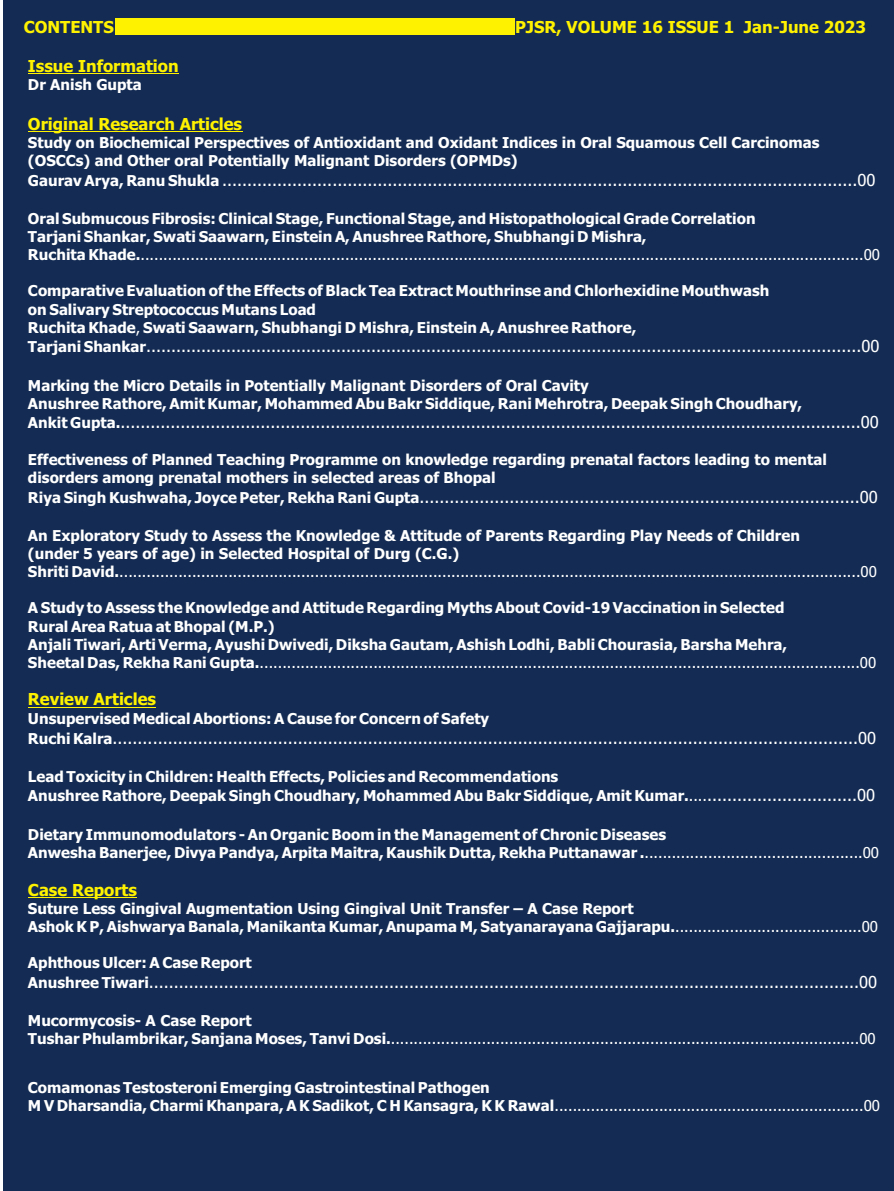
<style>
.page{position:relative;width:894px;height:1191px;background:#fff}
.page>*{position:absolute;margin:0;border:0;box-sizing:border-box;transform-origin:0 0}
.t1{font:16.5px "Tahoma";color:#fff}
.t2{font:700 16.5px "Tahoma";color:#fff200}
.t3{font:700 15px/18.1px "Tahoma";color:#fff}
.t4{font:15px/18.1px "Tahoma";color:#fff}
.s1{font-weight:700;font-size:15px}
.s2{font-weight:400}
.s3{font-weight:700}
.s4{font-weight:400;font-size:16.5px}
</style>
<div class="page">
<div style="left:3px;top:0;width:890px;height:1191px;background:#142c53"></div>
<div style="left:115px;top:19px;width:399px;height:16px;background:#fff200"></div>
<hr style="left:28px;top:73px;width:151px;height:1px;background:#fff200">
<hr style="left:28px;top:131px;width:214px;height:1px;background:#fff200">
<hr style="left:28px;top:707px;width:128px;height:1px;background:#fff200">
<hr style="left:28px;top:897px;width:109px;height:1px;background:#fff200">
<p class="t2" style="left:24px;top:20px;width:91px">CONTENTS</p>
<p class="t2" style="left:515px;top:20px;width:352px">PJSR, VOLUME 16 ISSUE 1 Jan-June 2023</p>
<p class="t2" style="left:28px;top:59px;width:152px">Issue Information</p>
<p class="t3" style="left:28px;top:77px;width:115px">Dr Anish Gupta</p>
<p class="t2" style="left:28px;top:117px;width:215px">Original Research Articles</p>
<p class="t3" style="left:28px;top:135px;width:792px">Study on Biochemical Perspectives of Antioxidant and Oxidant Indices in Oral Squamous Cell Carcinomas (OSCCs) and Other oral Potentially Malignant Disorders (OPMDs)</p>
<p class="t1" style="left:28px;top:173px;width:849px"><span class="s1">Gaurav Arya, Ranu Shukla</span> ...............................................................................................................................00</p>
<p class="t3" style="left:28px;top:211px;width:853px">Oral Submucous Fibrosis: Clinical Stage, Functional Stage, and Histopathological Grade Correlation<br>Tarjani Shankar, Swati Saawarn, Einstein A, Anushree Rathore, Shubhangi D Mishra,<br>Ruchita Khade.<span class="s2">...............................................................................................................................................................00</span></p>
<p class="t3" style="left:28px;top:283px;width:742px">Comparative Evaluation of the Effects of Black Tea Extract Mouthrinse and Chlorhexidine Mouthwash on Salivary Streptococcus Mutans Load<br>Ruchita Khade<span class="s2">,</span> Swati Saawarn, Shubhangi D Mishra, Einstein A, Anushree Rathore,</p>
<p class="t1" style="left:28px;top:340px;width:853px"><span class="s1">Tarjani Shankar</span>...............................................................................................................................................00</p>
<p class="t3" style="left:28px;top:377px;width:775px">Marking the Micro Details in Potentially Malignant Disorders of Oral Cavity<br>Anushree Rathore, Amit Kumar, Mohammed Abu Bakr Siddique, Rani Mehrotra, Deepak Singh Choudhary,</p>
<p class="t1" style="left:28px;top:416px;width:852px"><span class="s1">Ankit Gupta.</span>....................................................................................................................................................00</p>
<p class="t3" style="left:28px;top:451px;width:800px">Effectiveness of Planned Teaching Programme on knowledge regarding prenatal factors leading to mental disorders among prenatal mothers in selected areas of Bhopal</p>
<p class="t1" style="left:28px;top:490px;width:851px"><span class="s1">Riya Singh Kushwaha, Joyce Peter, Rekha Rani Gupta</span>........................................................................................00</p>
<p class="t4" style="left:28px;top:528px;width:850px"><span class="s3">An Exploratory Study to Assess the Knowledge &amp; Attitude of Parents Regarding Play Needs of Children<br>(under 5 years of age) in Selected Hospital of Durg (C.G.)<br>Shriti David.</span>...................................................................................................................................................................00</p>
<p class="t3" style="left:28px;top:600px;width:849px">A Study to Assess the Knowledge and Attitude Regarding Myths About Covid-19 Vaccination in Selected<br>Rural Area Ratua at Bhopal (M.P.)<br>Anjali Tiwari, Arti Verma, Ayushi Dwivedi, Diksha Gautam, Ashish Lodhi, Babli Chourasia, Barsha Mehra,<br>Sheetal Das, Rekha Rani Gupta.<span class="s2">....................................................................................................................................00</span></p>
<p class="t2" style="left:28px;top:693px;width:129px">Review Articles</p>
<p class="t3" style="left:28px;top:710px;width:462px">Unsupervised Medical Abortions: A Cause for Concern of Safety</p>
<p class="t1" style="left:28px;top:731px;width:849px"><span class="s1">Ruchi Kalra</span>.....................................................................................................................................................00</p>
<p class="t3" style="left:28px;top:768px;width:848px;line-height:19.6px">Lead Toxicity in Children: Health Effects, Policies and Recommendations<br>Anushree Rathore, Deepak Singh Choudhary, Mohammed Abu Bakr Siddique, Amit Kumar.<span class="s2">....</span><span class="s4">..............................00</span></p>
<p class="t3" style="left:28px;top:826px;width:852px">Dietary Immunomodulators - An Organic Boom in the Management of Chronic Diseases<br>Anwesha Banerjee, Divya Pandya, Arpita Maitra, Kaushik Dutta, Rekha Puttanawar .<span class="s2">................................................00</span></p>
<p class="t2" style="left:28px;top:883px;width:110px">Case Reports</p>
<p class="t3" style="left:28px;top:900px;width:851px">Suture Less Gingival Augmentation Using Gingival Unit Transfer – A Case Report<br>Ashok K P, Aishwarya Banala, Manikanta Kumar, Anupama M, Satyanarayana Gajjarapu.<span class="s2">.........................................00</span></p>
<p class="t3" style="left:28px;top:955px;width:225px">Aphthous Ulcer: A Case Report</p>
<p class="t1" style="left:28px;top:975px;width:850px"><span class="s1">Anushree Tiwari</span>..............................................................................................................................................00</p>
<p class="t4" style="left:28px;top:1013px;width:849px"><span class="s3">Mucormycosis- A Case Report<br>Tushar Phulambrikar, Sanjana Moses, Tanvi Dosi.</span>.......................................................................................................00</p>
<p class="t3" style="left:28px;top:1079px;width:853px">Comamonas Testosteroni Emerging Gastrointestinal Pathogen<br>M V Dharsandia, Charmi Khanpara, A K Sadikot, C H Kansagra, K K Rawal<span class="s2">....................................................................00</span></p>
</div>
